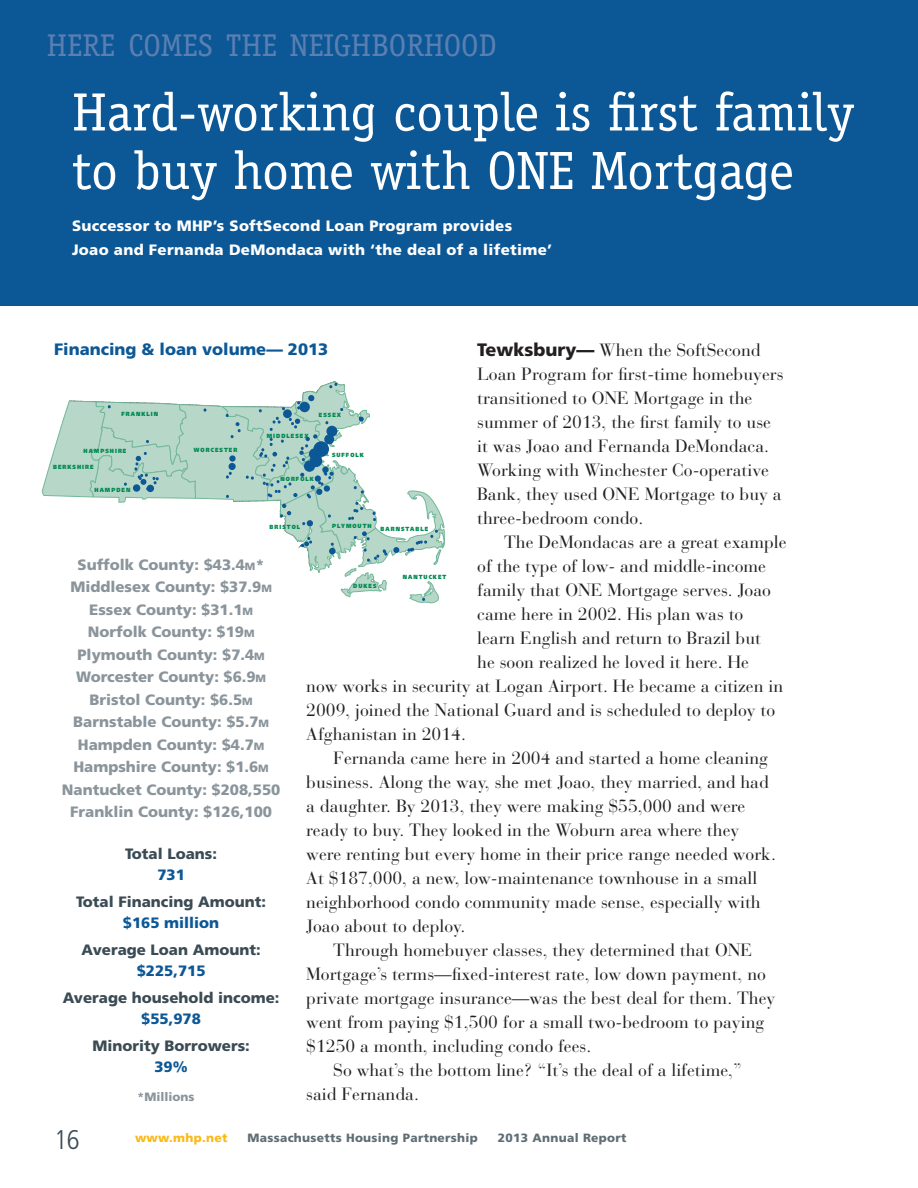
<style>
.page{position:relative;width:918px;height:1188px;background:#fff}
.page>*{position:absolute;margin:0;border:0;box-sizing:border-box;transform-origin:0 0}
.t1{font:54px/58.5px "Officina Serif";color:#fff}
.t2{font:31.5px "Officina Serif";color:#5c7fb2}
.t3{font:300 condensed 27px "Frutiger";color:#3a4b54}
.project-_text{font:17.7px/24px "Bauer Bodoni";color:#231f20}
.t4{font:900 16.5px "Frutiger";color:#0c5896}
.t5{font:900 15px "Frutiger";color:#8a949b}
.t6{font:900 15px/21px "Frutiger";color:#3a4b54;text-align:center}
.t7{font:900 15px/24px "Frutiger";letter-spacing:.02em;color:#fff}
.t8{font:900 12px "Frutiger";letter-spacing:.025em;color:#5f6d75}
.t9{font:900 12px "Frutiger";letter-spacing:.025em;color:#fcb814}
.t10{font:900 12px "Frutiger";color:#8a949b}
.t11{font:900 6px "Frutiger";letter-spacing:.2em;color:#008a52;scale:.85 1}
.s1{font-family:"Frutiger";font-weight:900;font-size:18px}
.s2{font-size:10.5px}
.s3{font-style:inherit}
.s4{color:#0c5896}
</style>
<div class="page">
<div style="left:0;top:0;width:918px;height:306px;background:#0c5896"></div>
<svg style="left:41px;top:381px;width:404px;height:222px"></svg>
<p class="t2" style="left:47px;top:27px;width:452px">HERE COMES THE NEIGHBORHOOD</p>
<p class="t1" style="left:72px;top:83px;width:784px">Hard-working couple is first family to buy home with ONE Mortgage</p>
<p class="t7" style="left:72px;top:214px;width:482px">Successor to MHP’s SoftSecond Loan Program provides<br>Joao and Fernanda DeMondaca with ‘the deal of a lifetime’</p>
<p class="t4" style="left:54px;top:339px;width:276px">Financing &amp; loan volume— 2013</p>
<p class="project-_text" style="left:477px;top:338px;width:308px"><span class="s1">Tewksbury—</span> When the SoftSecond Loan Program for first-time homebuyers transitioned to ONE Mortgage in the summer of 2013, the first family to use it was Joao and Fernanda DeMondaca.<br>Working with Winchester Co-operative Bank, they used ONE Mortgage to buy a three-bedroom condo.</p>
<p class="project-_text" style="left:504px;top:530px;width:284px">The DeMondacas are a great example</p>
<p class="project-_text" style="left:477px;top:554px;width:290px">of the type of low- and middle-income</p>
<p class="project-_text" style="left:477px;top:578px;width:295px">family that ONE Mortgage serves. Joao</p>
<p class="project-_text" style="left:477px;top:602px;width:268px">came here in 2002. His plan was to</p>
<p class="project-_text" style="left:477px;top:626px;width:285px">learn English and return to Brazil but</p>
<p class="project-_text" style="left:477px;top:650px;width:273px">he soon realized he loved it here. He</p>
<p class="project-_text" style="left:306px;top:674px;width:478px">now works in security at Logan Airport. He became a citizen in</p>
<p class="project-_text" style="left:306px;top:698px;width:470px">2009, joined the National Guard and is scheduled to deploy to</p>
<p class="project-_text" style="left:306px;top:722px;width:161px">Afghanistan in 2014.</p>
<p class="project-_text" style="left:306px;top:746px;width:471px;text-indent:27px">Fernanda came here in 2004 and started a home cleaning business. Along the way, she met Joao, they married, and had a daughter. By 2013, they were making $55,000 and were ready to buy. They looked in the Woburn area where they were renting but every home in their price range needed work.<br>At $187,000, a new, low-maintenance townhouse in a small neighborhood condo community made sense, especially with Joao about to deploy.</p>
<p class="project-_text" style="left:306px;top:938px;width:471px;text-indent:27px">Through homebuyer classes, they determined that ONE Mortgage’s terms—fixed-interest rate, low down payment, no private mortgage insurance—was the best deal for them. They went from paying $1,500 for a small two-bedroom to paying $1250 a month, including condo fees.</p>
<p class="project-_text" style="left:306px;top:1058px;width:437px;text-indent:27px">So what’s the bottom line? “It’s the deal of a lifetime,” said Fernanda.</p>
<p class="t11" style="left:121px;top:410px;width:45px">FRANKLIN</p>
<p class="t11" style="left:319px;top:411px;width:28px">ESSEX</p>
<p class="t11" style="left:332px;top:451px;width:39px">SUFFOLK</p>
<p class="t11" style="left:267px;top:432px;width:51px">MIDDLESEX</p>
<p class="t11" style="left:194px;top:446px;width:52px">WORCESTER</p>
<p class="t11" style="left:84px;top:447px;width:52px">HAMPSHIRE</p>
<p class="t11" style="left:53px;top:463px;width:49px">BERKSHIRE</p>
<p class="t11" style="left:281px;top:476px;width:41px">NORFOLK</p>
<p class="t11" style="left:95px;top:487px;width:44px">HAMPDEN</p>
<p class="t11" style="left:270px;top:524px;width:38px">BRISTOL</p>
<p class="t11" style="left:332px;top:522px;width:48px">PLYMOUTH</p>
<p class="t11" style="left:381px;top:526px;width:57px">BARNSTABLE</p>
<p class="t5" style="left:78px;top:555px;width:189px">Suffolk County: $43.4<span class="s2">M</span><span class="s3">*</span></p>
<p class="t5" style="left:70px;top:578px;width:203px">Middlesex County: $37.9<span class="s2">M</span></p>
<p class="t5" style="left:89px;top:600px;width:165px">Essex County: $31.1<span class="s2">M</span></p>
<p class="t5" style="left:88px;top:623px;width:168px">Norfolk County: $19<span class="s2">M</span></p>
<p class="t5" style="left:77px;top:645px;width:189px">Plymouth County: $7.4<span class="s2">M</span></p>
<p class="t5" style="left:76px;top:668px;width:192px">Worcester County: $6.9<span class="s2">M</span></p>
<p class="t5" style="left:90px;top:690px;width:165px">Bristol County: $6.5<span class="s2">M</span></p>
<p class="t5" style="left:73px;top:713px;width:197px">Barnstable County: $5.7<span class="s2">M</span></p>
<p class="t5" style="left:78px;top:735px;width:188px">Hampden County: $4.7<span class="s2">M</span></p>
<p class="t5" style="left:73px;top:758px;width:197px">Hampshire County: $1.6<span class="s2">M</span></p>
<p class="t5" style="left:62px;top:780px;width:220px">Nantucket County: $208,550</p>
<p class="t5" style="left:70px;top:803px;width:203px">Franklin County: $126,100</p>
<p class="t6" style="left:125px;top:843px;width:93px">Total Loans:<br><span class="s4">731</span></p>
<p class="t6" style="left:76px;top:891px;width:191px">Total Financing Amount: <span class="s4">$165 million</span></p>
<p class="t6" style="left:82px;top:939px;width:181px">Average Loan Amount: <span class="s4">$225,715</span></p>
<p class="t6" style="left:63px;top:987px;width:218px">Average household income: <span class="s4">$55,978</span></p>
<p class="t6" style="left:92px;top:1035px;width:159px">Minority Borrowers:<br><span class="s4">39%</span></p>
<p class="t10" style="left:137px;top:1089px;width:59px">*Millions</p>
<p class="t11" style="left:403px;top:574px;width:53px">NANTUCKET</p>
<p class="t11" style="left:353px;top:582px;width:29px">DUKES</p>
<p class="t3" style="left:54px;top:1124px;width:27px">16</p>
<p class="t9" style="left:135px;top:1130px;width:94px">www.mhp.net</p>
<p class="t8" style="left:248px;top:1130px;width:232px">Massachusetts Housing Partnership</p>
<p class="t8" style="left:498px;top:1130px;width:130px">2013 Annual Report</p>
</div>
